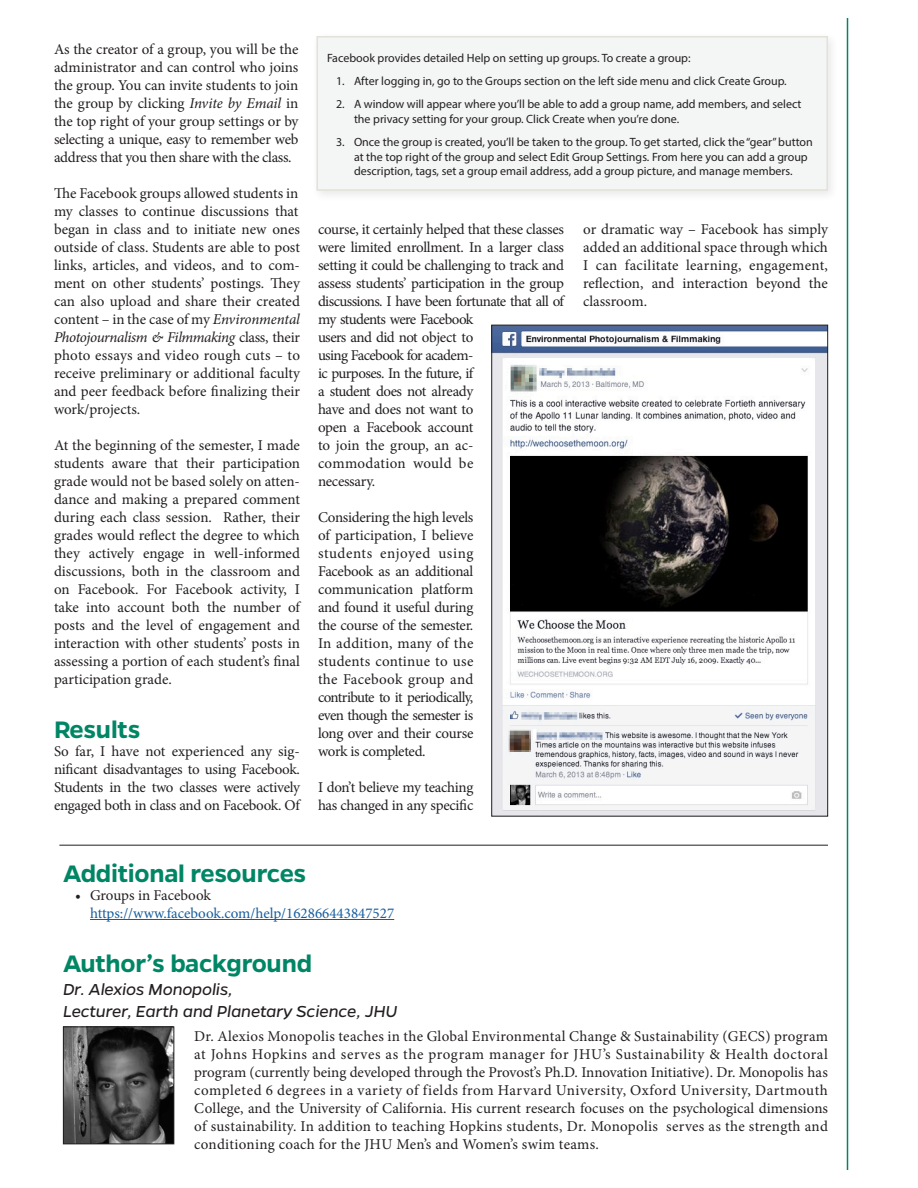
<style>
.page{position:relative;width:918px;height:1188px;background:#fff}
.page>*{position:absolute;margin:0;border:0;box-sizing:border-box;transform-origin:0 0}
.Heading_1{font:600 27px "Gentona";letter-spacing:-.01em;color:#008665}
.Authors__Background{font:italic 18px "Gentona";letter-spacing:-.01em;color:#231f20}
.t1{font:15px/18px "Minion Pro";letter-spacing:-.02em;color:#231f20;text-align:justify}
.t2{font:15px/18px "Minion Pro";color:#175d9e}
.t3{font:12px/14.4px "Myriad Pro";color:#231f20}
.s1{font-style:italic}
.s2{color:#231f20}
</style>
<div class="page">
<hr style="left:847px;top:18px;width:1px;height:1152px;background:#008665">
<div style="left:311px;top:31px;width:529px;height:171px;background:#fbfbfb"></div>
<div style="left:317px;top:37px;width:510px;height:153px;background:#f3f6f4"></div>
<div style="left:316px;top:36px;width:512px;height:155px;border:2px solid #e3e1d9"></div>
<hr style="left:90px;top:919px;width:304px;height:1px;background:#175d9e">
<img style="left:493px;top:327px;width:333px;height:487px">
<hr style="left:59px;top:845px;width:769px;height:1px;background:#231f20">
<img style="left:65px;top:1029px;width:107px;height:113px">
<div style="left:63px;top:1027px;width:111px;height:117px;border:1px solid #231f20"></div>
<p class="t1" style="left:54px;top:40px;width:246px">As the creator of a group, you will be the administrator and can control who joins the group. You can invite students to join the group by clicking <span class="s1">Invite by Email</span> in the top right of your group settings or by selecting a unique, easy to remember web address that you then share with the class.</p>
<p class="t1" style="left:54px;top:184px;width:248px">The Facebook groups allowed students in my classes to continue discussions that began in class and to initiate new ones outside of class. Students are able to post links, articles, and videos, and to com&shy;ment on other students’ postings. They can also upload and share their created content – in the case of my <span class="s1">Environmental Photojournalism &amp; Filmmaking</span> class, their photo essays and video rough cuts – to receive preliminary or additional faculty and peer feedback before finalizing their work/projects.</p>
<p class="t1" style="left:54px;top:436px;width:248px">At the beginning of the semester, I made students aware that their participation grade would not be based solely on atten&shy;dance and making a prepared comment during each class session. Rather, their grades would reflect the degree to which they actively engage in well-informed discussions, both in the classroom and on Facebook. For Facebook activity, I take into account both the number of posts and the level of engagement and interaction with other students’ posts in assessing a portion of each student’s final participation grade.</p>
<h1 class="Heading_1" style="left:54px;top:714px;width:88px">Results</h1>
<p class="t1" style="left:54px;top:742px;width:248px">So far, I have not experienced any sig&shy;nificant disadvantages to using Facebook.<br>Students in the two classes were actively engaged both in class and on Facebook. Of</p>
<p class="t3" style="left:327px;top:50px;width:365px">Facebook provides detailed Help on setting up groups. To create a group:</p>
<p class="t3" style="left:336px;top:73px;width:452px">1. After logging in, go to the Groups section on the left side menu and click Create Group.</p>
<p class="t3" style="left:354px;top:97px;width:449px;text-indent:-18px">2. A window will appear where you’ll be able to add a group name, add members, and select the privacy setting for your group. Click Create when you’re done.</p>
<p class="t3" style="left:354px;top:135px;width:460px;text-indent:-18px">3. Once the group is created, you’ll be taken to the group. To get started, click the “gear” button at the top right of the group and select Edit Group Settings. From here you can add a group description, tags, set a group email address, add a group picture, and manage members.</p>
<p class="t1" style="left:318px;top:220px;width:248px;text-align:left">course, it certainly helped that these classes were limited enrollment. In a larger class setting it could be challenging to track and assess students’ participation in the group discussions. I have been fortunate that all of my students were Facebook<br>users and did not object to<br>using Facebook for academ-<br>ic purposes. In the future, if<br>a student does not already<br>have and does not want to<br>open a Facebook account<br>to join the group, an ac&shy;commodation would be<br>necessary.</p>
<p class="t1" style="left:318px;top:508px;width:157px">Considering the high levels of participation, I believe students enjoyed using Facebook as an additional communication platform and found it useful during the course of the semester.<br>In addition, many of the students continue to use the Facebook group and contribute to it periodically, even though the semester is long over and their course work is completed.</p>
<p class="t1" style="left:318px;top:778px;width:157px">I don’t believe my teaching has changed in any specific</p>
<p class="t1" style="left:583px;top:220px;width:246px">or dramatic way – Facebook has simply added an additional space through which I can facilitate learning, engagement, reflection, and interaction beyond the classroom.</p>
<h1 class="Heading_1" style="left:63px;top:858px;width:245px">Additional resources</h1>
<p class="t2" style="left:90px;top:886px;width:306px;text-indent:-15px"><span class="s2">• Groups in Facebook </span>https://www.facebook.com/help/162866443847527</p>
<h1 class="Heading_1" style="left:63px;top:948px;width:251px">Author’s background</h1>
<p class="Authors__Background" style="left:63px;top:979px;width:171px">Dr. Alexios Monopolis,</p>
<p class="Authors__Background" style="left:63px;top:1001px;width:336px">Lecturer, Earth and Planetary Science, JHU</p>
<p class="t1" style="left:194px;top:1027px;width:635px">Dr. Alexios Monopolis teaches in the Global Environmental Change &amp; Sustainability (GECS) program at Johns Hopkins and serves as the program manager for JHU’s Sustainability &amp; Health doctoral program (currently being developed through the Provost’s Ph.D. Innovation Initiative). Dr. Monopolis has completed 6 degrees in a variety of fields from Harvard University, Oxford University, Dartmouth College, and the University of California. His current research focuses on the psychological dimensions of sustainability. In addition to teaching Hopkins students, Dr. Monopolis serves as the strength and conditioning coach for the JHU Men’s and Women’s swim teams.</p>
</div>
